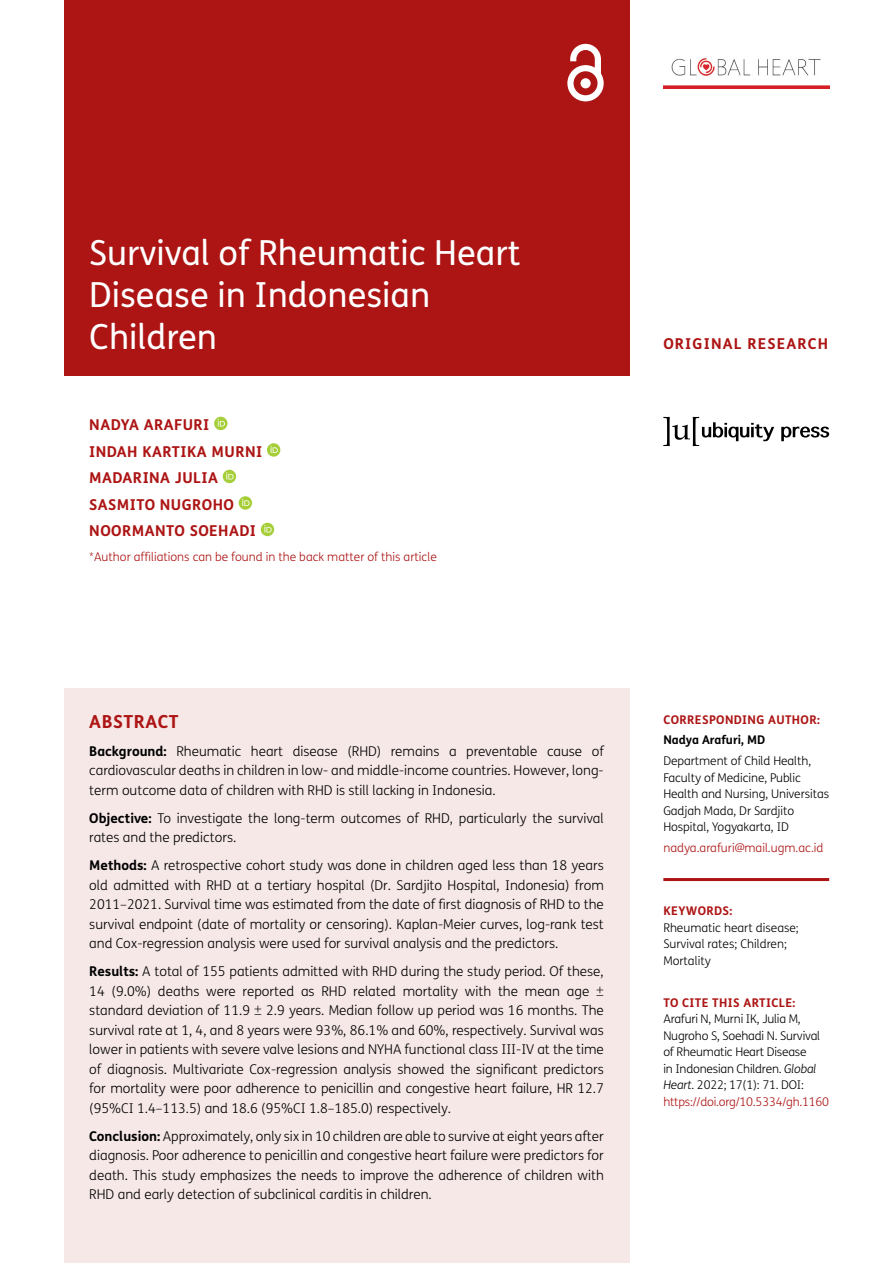
<style>
.page{position:relative;width:893px;height:1263px;background:#fff}
.page>*{position:absolute;margin:0;border:0;box-sizing:border-box;transform-origin:0 0}
.Article_Title{font:34.5px/42px "FS Me";color:#fff}
.t1{font:700 18px "FS Me";letter-spacing:.03em;color:#ad1414}
.Cover_Authors{font:700 15px "FS Me";letter-spacing:.03em;color:#ad1414}
.Cover_Authors-2{font:700 15px "FS Me";letter-spacing:.075em;color:#ad1414}
.Abstract_Copy{font:300 13.5px/19.5px "FS Me";color:#000;text-align:justify}
.t2{font:300 12px/16.5px "FS Me";letter-spacing:-.005em;color:#000}
.t3{font:300 12px "FS Me";color:#ad1414}
.t4{font:700 12px "FS Me";letter-spacing:.03em;color:#ad1414}
.t5{font:700 12px "FS Me";color:#000}
.s1{font-weight:700}
.s2{font-style:italic}
.s3{color:#ad1414}
</style>
<div class="page">
<div style="left:64px;top:0;width:565px;height:376px;background:#ad1414"></div>
<svg style="left:567px;top:44px;width:37px;height:57px"></svg>
<svg style="left:781px;top:427px;width:48px;height:14px"></svg>
<svg style="left:663px;top:417px;width:111px;height:29px"></svg>
<img style="left:664px;top:58px;width:165px;height:30px">
<hr style="left:663px;top:878px;width:166px;height:3px;background:#ad1414">
<div style="left:64px;top:689px;width:565px;height:574px;background:#f7e8e8"></div>
<svg style="left:214px;top:417px;width:13px;height:13px"></svg>
<svg style="left:218px;top:419px;width:7px;height:7px"></svg>
<svg style="left:267px;top:443px;width:13px;height:14px"></svg>
<svg style="left:271px;top:446px;width:7px;height:7px"></svg>
<svg style="left:223px;top:470px;width:13px;height:13px"></svg>
<svg style="left:226px;top:472px;width:8px;height:7px"></svg>
<div style="left:239px;top:496px;width:13px;height:14px;background:#a6ce39;border-radius:50%"></div>
<svg style="left:242px;top:499px;width:8px;height:7px"></svg>
<svg style="left:261px;top:523px;width:13px;height:13px"></svg>
<svg style="left:264px;top:525px;width:8px;height:7px"></svg>
<h1 class="Article_Title" style="left:89px;top:232px;width:433px">Survival of Rheumatic Heart<br>Disease in Indonesian<br>Children</h1>
<p class="Cover_Authors" style="left:89px;top:415px;width:122px">NADYA ARAFURI</p>
<p class="Cover_Authors" style="left:89px;top:442px;width:174px">INDAH KARTIKA MURNI</p>
<p class="Cover_Authors" style="left:89px;top:468px;width:130px">MADARINA JULIA</p>
<p class="Cover_Authors" style="left:89px;top:495px;width:146px">SASMITO NUGROHO</p>
<p class="Cover_Authors" style="left:89px;top:521px;width:168px">NOORMANTO SOEHADI</p>
<p class="t3" style="left:89px;top:550px;width:349px">*Author affiliations can be found in the back matter of this article</p>
<p class="Cover_Authors-2" style="left:663px;top:334px;width:166px">ORIGINAL RESEARCH</p>
<h1 class="t1" style="left:89px;top:710px;width:91px">ABSTRACT</h1>
<p class="Abstract_Copy" style="left:89px;top:741px;width:516px"><span class="s1">Background:</span> Rheumatic heart disease (RHD) remains a preventable cause of cardiovascular deaths in children in low- and middle-income countries. However, long&shy;term outcome data of children with RHD is still lacking in Indonesia.</p>
<p class="Abstract_Copy" style="left:89px;top:808px;width:516px"><span class="s1">Objective:</span> To investigate the long-term outcomes of RHD, particularly the survival rates and the predictors.</p>
<p class="Abstract_Copy" style="left:89px;top:856px;width:516px"><span class="s1">Methods:</span> A retrospective cohort study was done in children aged less than 18 years old admitted with RHD at a tertiary hospital (Dr. Sardjito Hospital, Indonesia) from 2011–2021. Survival time was estimated from the date of first diagnosis of RHD to the survival endpoint (date of mortality or censoring). Kaplan-Meier curves, log-rank test and Cox-regression analysis were used for survival analysis and the predictors.</p>
<p class="Abstract_Copy" style="left:89px;top:962px;width:516px"><span class="s1">Results:</span> A total of 155 patients admitted with RHD during the study period. Of these, 14 (9.0%) deaths were reported as RHD related mortality with the mean age ± standard deviation of 11.9 ± 2.9 years. Median follow up period was 16 months. The survival rate at 1, 4, and 8 years were 93%, 86.1% and 60%, respectively. Survival was lower in patients with severe valve lesions and NYHA functional class III-IV at the time of diagnosis. Multivariate Cox-regression analysis showed the significant predictors for mortality were poor adherence to penicillin and congestive heart failure, HR 12.7 (95%CI 1.4–113.5) and 18.6 (95%CI 1.8–185.0) respectively.</p>
<p class="Abstract_Copy" style="left:89px;top:1126px;width:516px"><span class="s1">Conclusion:</span> Approximately, only six in 10 children are able to survive at eight years after diagnosis. Poor adherence to penicillin and congestive heart failure were predictors for death. This study emphasizes the needs to improve the adherence of children with RHD and early detection of subclinical carditis in children.</p>
<p class="t4" style="left:663px;top:712px;width:158px">CORRESPONDING AUTHOR:</p>
<p class="t5" style="left:663px;top:732px;width:103px">Nadya Arafuri, MD</p>
<p class="t2" style="left:663px;top:753px;width:167px">Department of Child Health,<br>Faculty of Medicine, Public<br>Health and Nursing, Universitas<br>Gadjah Mada, Dr Sardjito<br>Hospital, Yogyakarta, ID</p>
<p class="t3" style="left:663px;top:841px;width:162px">nadya.arafuri@mail.ugm.ac.id</p>
<p class="t4" style="left:663px;top:903px;width:71px">KEYWORDS:</p>
<p class="t2" style="left:663px;top:919px;width:137px">Rheumatic heart disease;<br>Survival rates; Children;<br>Mortality</p>
<p class="t4" style="left:663px;top:995px;width:133px">TO CITE THIS ARTICLE:</p>
<p class="t2" style="left:663px;top:1011px;width:167px">Arafuri N, Murni IK, Julia M,<br>Nugroho S, Soehadi N. Survival of Rheumatic Heart Disease<br>in Indonesian Children. <span class="s2">Global<br>Heart</span>. 2022; 17(1): 71. DOI: <span class="s3">https://doi.org/10.5334/gh.1160</span></p>
</div>
